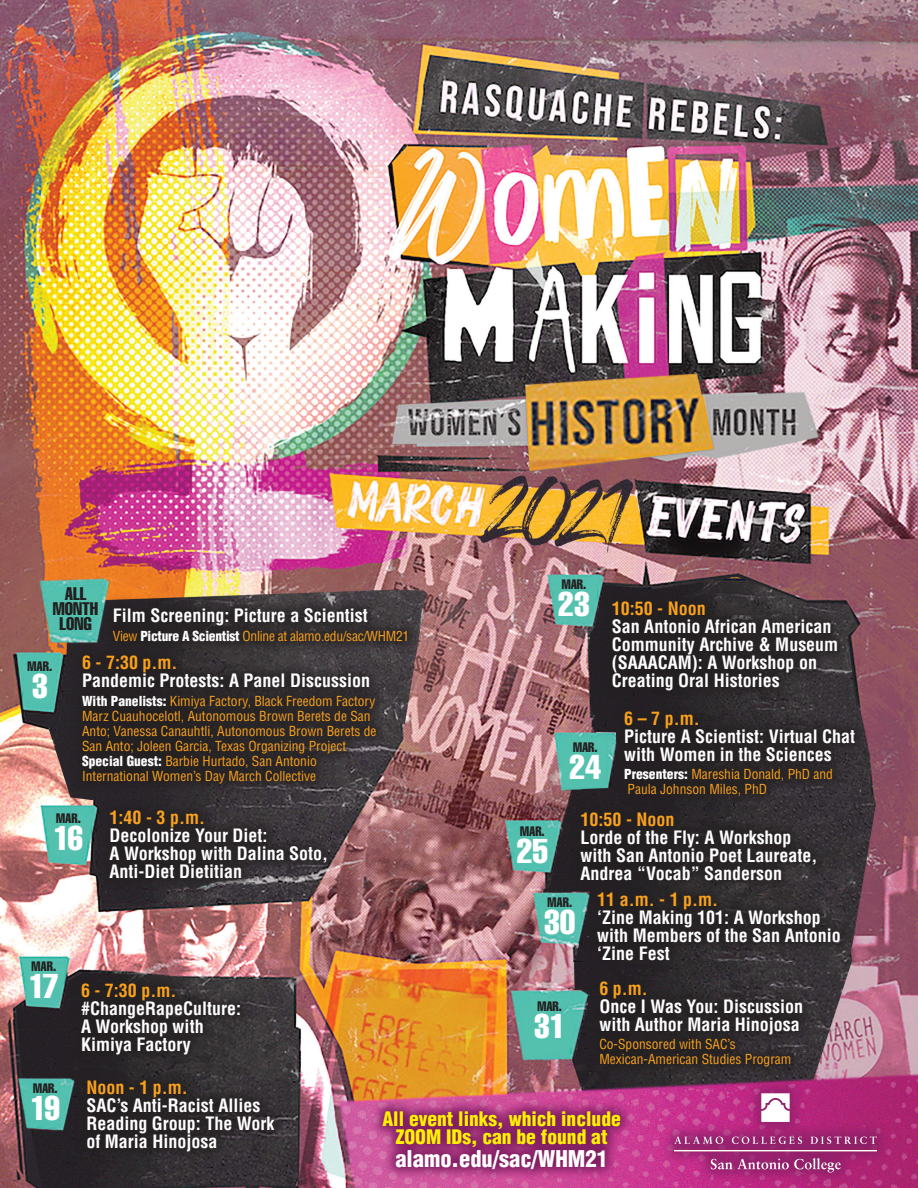
<style>
.page{position:relative;width:918px;height:1188px;background:#fff}
.page>*{position:absolute;margin:0;border:0;box-sizing:border-box;transform-origin:0 0}
.t1{font:extra-condensed 33.75px "Helvetica";color:#fff}
.t2{font:900 condensed 22.5px "Helvetica";color:#fff}
.t3{font:900 condensed 19.5px/18px "Helvetica";color:#fff101;text-align:center}
.t4{font:700 condensed 18px/18px "Helvetica";color:#fff}
.t5{font:700 condensed 18px "Helvetica";color:#f8a11c}
.t6{font:extra-condensed 18px/15px "Helvetica";color:#231f20;text-align:center}
.t7{font:condensed 13.5px/15px "Helvetica";color:#f8a11c}
.t8{font:condensed 13.5px "Helvetica";letter-spacing:-.02em;color:#f8a11c}
.t9{font:extra-condensed 13.5px "Helvetica";color:#231f20}
.s1{font-weight:900;color:#fff}
</style>
<div class="page">
<img style="left:0;top:0;width:918px;height:1188px">
<div style="left:69px;top:971px;width:183px;height:96px;background:#231f20;opacity:.75"></div>
<div style="left:75px;top:1067px;width:212px;height:97px;background:#231f20;opacity:.75"></div>
<div style="left:70px;top:643px;width:318px;height:153px;background:#231f20;opacity:.75"></div>
<div style="left:600px;top:588px;width:250px;height:115px;background:#231f20;opacity:.75"></div>
<div style="left:612px;top:698px;width:255px;height:110px;background:#231f20;opacity:.75"></div>
<div style="left:568px;top:799px;width:261px;height:94px;background:#231f20"></div>
<div style="left:585px;top:879px;width:267px;height:94px;background:#231f20;opacity:.75"></div>
<div style="left:587px;top:968px;width:228px;height:111px;background:#231f20;opacity:.75"></div>
<div style="left:97px;top:797px;width:242px;height:94px;background:#231f20;opacity:.75"></div>
<div style="left:100px;top:595px;width:320px;height:59px;background:#231f20;opacity:.75"></div>
<div style="left:660px;top:1078px;width:231px;height:109px;background:#841f64;opacity:.75"></div>
<svg style="left:674px;top:1136px;width:203px;height:8px;background:#aa4e8a"></svg>
<hr style="left:674px;top:1151px;width:203px;height:1px;background:#fff">
<svg style="left:711px;top:1158px;width:130px;height:15px;background:#ac4d8a"></svg>
<svg style="left:761px;top:1093px;width:29px;height:29px"></svg>
<svg style="left:370px;top:1098px;width:263px;height:83px;background:#a13279"></svg>
<p class="t9" style="left:562px;top:575px;width:26px">MAR.</p>
<h1 class="t1" style="left:558px;top:582px;width:33px">23</h1>
<p class="t6" style="left:53px;top:586px;width:47px">ALL<br>MONTH<br>LONG</p>
<p class="t5" style="left:612px;top:598px;width:95px">10:50 - Noon</p>
<p class="t4" style="left:612px;top:618px;width:228px">San Antonio African American<br>Community Archive &amp; Museum (SAAACAM): A Workshop on<br>Creating Oral Histories</p>
<p class="t5" style="left:624px;top:707px;width:77px">6 – 7 p.m.</p>
<p class="t4" style="left:624px;top:727px;width:233px">Picture A Scientist: Virtual Chat with Women in the Sciences</p>
<p class="t7" style="left:624px;top:766px;width:210px"><span class="s1">Presenters:</span> Mareshia Donald, PhD and<br>Paula Johnson Miles, PhD</p>
<p class="t5" style="left:580px;top:809px;width:95px">10:50 - Noon</p>
<p class="t4" style="left:580px;top:828px;width:239px">Lorde of the Fly: A Workshop with San Antonio Poet Laureate,<br>Andrea “Vocab” Sanderson</p>
<p class="t5" style="left:597px;top:888px;width:122px">11 a.m. - 1 p.m.</p>
<p class="t4" style="left:597px;top:908px;width:245px">‘Zine Making 101: A Workshop with Members of the San Antonio ‘Zine Fest</p>
<p class="t5" style="left:599px;top:977px;width:50px">6 p.m.</p>
<p class="t4" style="left:599px;top:997px;width:205px">Once I Was You: Discussion with Author Maria Hinojosa</p>
<p class="t7" style="left:599px;top:1036px;width:193px">Co-Sponsored with SAC’s<br>Mexican-American Studies Program</p>
<p class="t4" style="left:113px;top:607px;width:257px">Film Screening: Picture a Scientist</p>
<p class="t8" style="left:113px;top:627px;width:298px">View <span class="s1">Picture A Scientist</span> Online at alamo.edu/sac/WHM21</p>
<p class="t5" style="left:82px;top:652px;width:97px">6 - 7:30 p.m.</p>
<p class="t4" style="left:82px;top:672px;width:289px">Pandemic Protests: A Panel Discussion</p>
<p class="t7" style="left:82px;top:693px;width:296px"><span class="s1">With Panelists:</span> Kimiya Factory, Black Freedom Factory Marz Cuauhocelotl, Autonomous Brown Berets de San Anto; Vanessa Canauhtli, Autonomous Brown Berets de San Anto; Joleen Garcia, Texas Organizing Project <span class="s1">Special Guest:</span> Barbie Hurtado, San Antonio International Women’s Day March Collective</p>
<p class="t9" style="left:28px;top:657px;width:26px">MAR.</p>
<h1 class="t1" style="left:32px;top:664px;width:17px">3</h1>
<p class="t9" style="left:573px;top:739px;width:26px">MAR.</p>
<h1 class="t1" style="left:570px;top:746px;width:33px">24</h1>
<p class="t5" style="left:110px;top:806px;width:97px">1:40 - 3 p.m.</p>
<p class="t4" style="left:110px;top:826px;width:220px">Decolonize Your Diet:<br>A Workshop with Dalina Soto,<br>Anti-Diet Dietitian</p>
<p class="t9" style="left:56px;top:810px;width:26px">MAR.</p>
<h1 class="t1" style="left:54px;top:817px;width:31px">16</h1>
<p class="t9" style="left:520px;top:822px;width:26px">MAR.</p>
<h1 class="t1" style="left:517px;top:829px;width:33px">25</h1>
<p class="t9" style="left:548px;top:894px;width:26px">MAR.</p>
<h1 class="t1" style="left:544px;top:901px;width:33px">30</h1>
<p class="t9" style="left:32px;top:958px;width:26px">MAR.</p>
<h1 class="t1" style="left:29px;top:965px;width:31px">17</h1>
<p class="t5" style="left:81px;top:980px;width:97px">6 - 7:30 p.m.</p>
<p class="t4" style="left:81px;top:1000px;width:162px">#ChangeRapeCulture:<br>A Workshop with<br>Kimiya Factory</p>
<p class="t5" style="left:86px;top:1076px;width:103px">Noon - 1 p.m.</p>
<p class="t4" style="left:86px;top:1096px;width:190px">SAC’s Anti-Racist Allies<br>Reading Group: The Work of Maria Hinojosa</p>
<p class="t9" style="left:537px;top:998px;width:26px">MAR.</p>
<h1 class="t1" style="left:534px;top:1005px;width:33px">31</h1>
<p class="t9" style="left:33px;top:1080px;width:26px">MAR.</p>
<h1 class="t1" style="left:31px;top:1087px;width:31px">19</h1>
<p class="t3" style="left:382px;top:1110px;width:240px">All event links, which include<br>ZOOM IDs, can be found at</p>
<p class="t2" style="left:395px;top:1145px;width:214px">alamo.edu/sac/WHM21</p>
</div>
